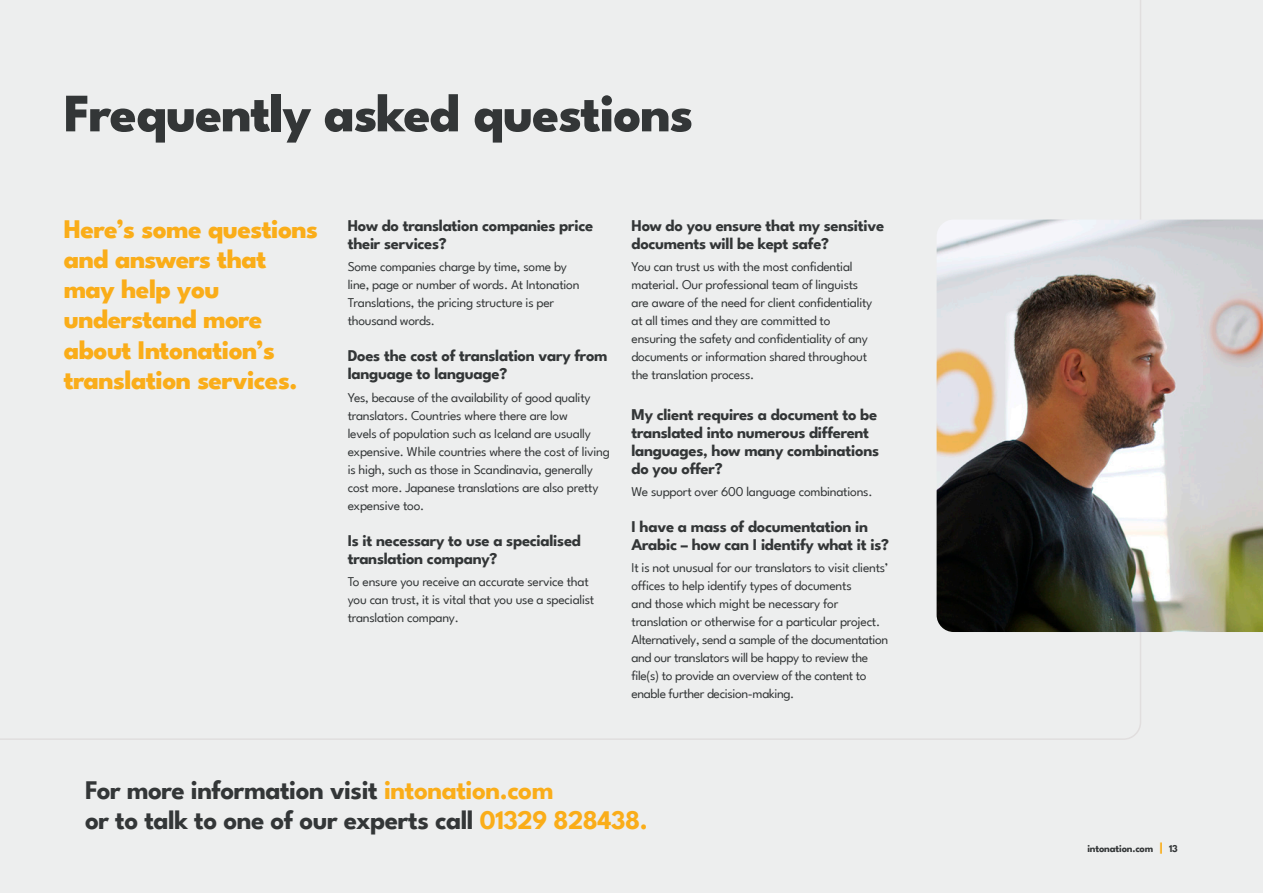
<style>
.page{position:relative;width:1263px;height:893px;background:#edeeee}
.page>*{position:absolute;margin:0;border:0;box-sizing:border-box;transform-origin:0 0}
.t1{font:800 54px "League Spartan";letter-spacing:-.02em;color:#333637}
.t2{font:800 27px/30px "League Spartan";letter-spacing:-.02em;color:#faad19}
.t3{font:700 27px/30px "League Spartan";letter-spacing:-.02em;color:#333637}
.t4{font:700 16.5px/18px "League Spartan";letter-spacing:-.02em;color:#333637}
.t5{font:13.5px/18px "League Spartan";letter-spacing:-.02em;color:#333637}
.t6{font:700 10.5px "League Spartan";letter-spacing:-.02em;color:#333637}
.s1{color:#faad19}
.s2{font-size:13.5px;color:#faad19}
</style>
<div class="page">
<div style="left:0;top:0;width:1141px;height:740px;background:#edeeee"></div>
<img style="left:936px;top:220px;width:327px;height:412px">
<p class="t1" style="left:64px;top:70px;width:631px">Frequently asked questions</p>
<p class="t2" style="left:64px;top:212px;width:256px">Here’s some questions and answers that may help you understand more about Intonation’s translation services.</p>
<p class="t4" style="left:348px;top:215px;width:247px">How do translation companies price their services?</p>
<p class="t5" style="left:348px;top:257px;width:233px">Some companies charge by time, some by line, page or number of words. At Intonation Translations, the pricing structure is per thousand words.</p>
<p class="t4" style="left:348px;top:346px;width:261px">Does the cost of translation vary from language to language?</p>
<p class="t5" style="left:348px;top:387px;width:264px">Yes, because of the availability of good quality translators. Countries where there are low<br>levels of population such as Iceland are usually expensive. While countries where the cost of living is high, such as those in Scandinavia, generally cost more. Japanese translations are also pretty expensive too.</p>
<p class="t4" style="left:348px;top:530px;width:235px">Is it necessary to use a specialised translation company?</p>
<p class="t5" style="left:348px;top:571px;width:248px">To ensure you receive an accurate service that you can trust, it is vital that you use a specialist translation company.</p>
<p class="t4" style="left:631px;top:215px;width:254px">How do you ensure that my sensitive documents will be kept safe?</p>
<p class="t5" style="left:631px;top:257px;width:242px">You can trust us with the most confidential material. Our professional team of linguists are aware of the need for client confidentiality at all times and they are committed to ensuring the safety and confidentiality of any documents or information shared throughout the translation process.</p>
<p class="t4" style="left:631px;top:404px;width:249px">My client requires a document to be translated into numerous different languages, how many combinations do you offer?</p>
<p class="t5" style="left:631px;top:481px;width:242px">We support over 600 language combinations.</p>
<p class="t4" style="left:631px;top:516px;width:259px">I have a mass of documentation in<br>Arabic – how can I identify what it is?</p>
<p class="t5" style="left:631px;top:558px;width:258px">It is not unusual for our translators to visit clients’ offices to help identify types of documents<br>and those which might be necessary for translation or otherwise for a particular project.<br>Alternatively, send a sample of the documentation and our translators will be happy to review the file(s) to provide an overview of the content to enable further decision-making.</p>
<p class="t3" style="left:85px;top:772px;width:564px">For more information visit <span class="s1">intonation.com<br></span>or to talk to one of our experts call <span class="s1">01329 828438.</span></p>
<p class="t6" style="left:1087px;top:840px;width:92px">intonation.com <span class="s2">|</span> 13</p>
</div>
